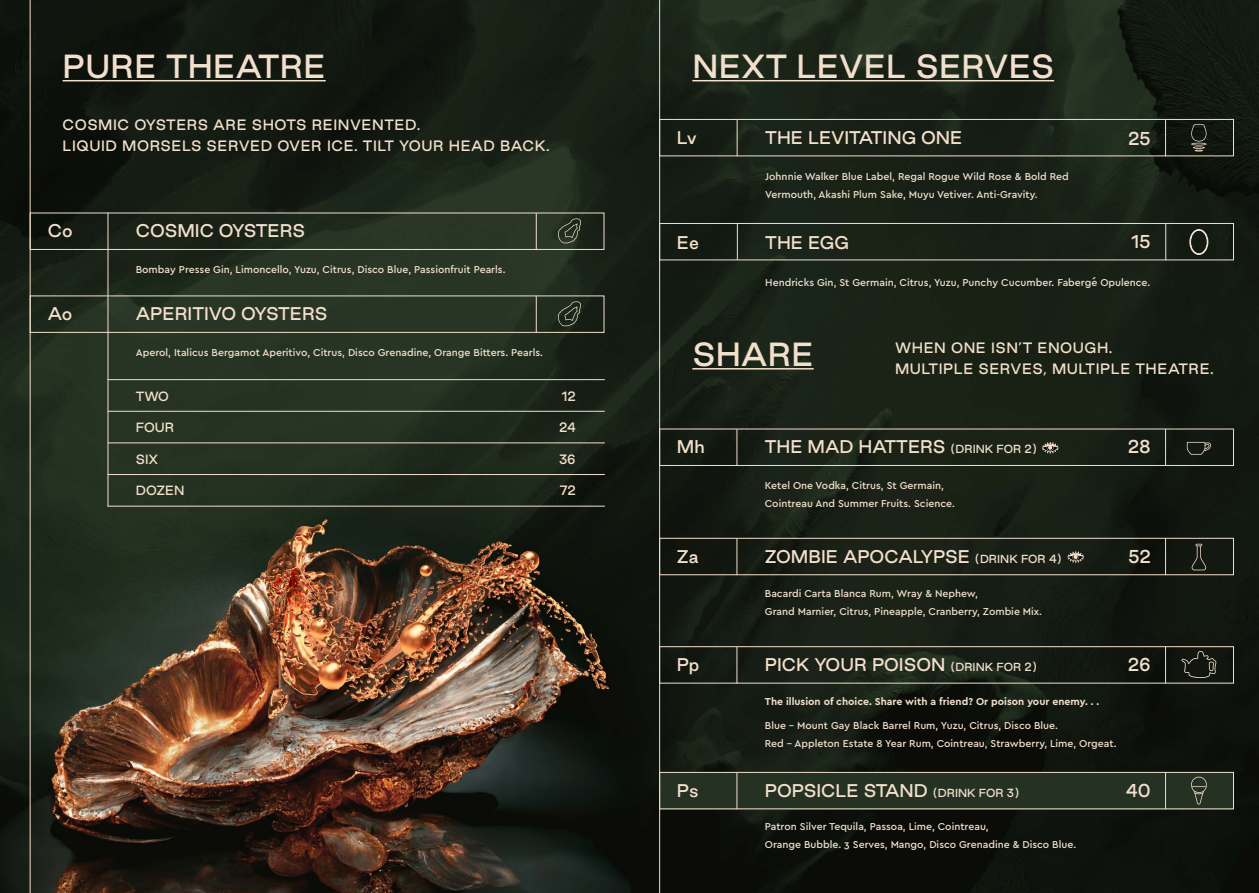
<style>
.page{position:relative;width:1259px;height:893px;background:#fff}
.page>*{position:absolute;margin:0;border:0;box-sizing:border-box;transform-origin:0 0}
.t1{font:500 30px "Good Sans";letter-spacing:.01em;color:#f2dfcc}
.t2{font:500 16.5px "Good Sans";color:#f2dfcc}
.t3{font:500 13.5px/21px "Good Sans";letter-spacing:.04em;color:#f2dfcc}
.t4{font:500 12px "Good Sans";color:#f2dfcc}
.t5{font:500 10.5px/18px "Cera GR";color:#f2dfcc}
.t6{font:700 10.5px "Cera GR";color:#f2dfcc}
.s1{font-size:10.5px}
</style>
<div class="page">
<img style="left:0;top:0;width:1259px;height:893px">
<hr style="left:63px;top:80px;width:263px;height:1px;background:#f2dfcc">
<hr style="left:692px;top:368px;width:121px;height:2px;background:#f2dfcc">
<hr style="left:736px;top:429px;width:1px;height:37px;background:#f2dfcc">
<hr style="left:1165px;top:429px;width:1px;height:37px;background:#f2dfcc">
<svg style="left:1042px;top:442px;width:16px;height:12px"></svg>
<div style="left:659px;top:429px;width:574px;height:37px;border:1px solid #f2dfcc"></div>
<div style="left:659px;top:646px;width:574px;height:37px;border:1px solid #f2dfcc"></div>
<hr style="left:736px;top:647px;width:1px;height:36px;background:#f2dfcc">
<hr style="left:1165px;top:646px;width:1px;height:37px;background:#f2dfcc">
<div style="left:659px;top:772px;width:574px;height:37px;background:#253123"></div>
<div style="left:659px;top:772px;width:574px;height:37px;border:1px solid #f2dfcc"></div>
<hr style="left:736px;top:772px;width:1px;height:37px;background:#f2dfcc">
<hr style="left:1165px;top:773px;width:1px;height:36px;background:#f2dfcc">
<div style="left:659px;top:538px;width:574px;height:37px;border:1px solid #f2dfcc"></div>
<hr style="left:736px;top:538px;width:1px;height:37px;background:#f2dfcc">
<hr style="left:1165px;top:538px;width:1px;height:37px;background:#f2dfcc">
<svg style="left:1067px;top:551px;width:16px;height:12px"></svg>
<hr style="left:536px;top:213px;width:1px;height:37px;background:#f2dfcc">
<div style="left:30px;top:213px;width:574px;height:37px;border:1px solid #f2dfcc"></div>
<svg style="left:557px;top:218px;width:24px;height:25px"></svg>
<svg style="left:557px;top:301px;width:24px;height:25px"></svg>
<div style="left:30px;top:296px;width:574px;height:37px;border:1px solid #f2dfcc"></div>
<hr style="left:536px;top:296px;width:1px;height:37px;background:#f2dfcc">
<hr style="left:108px;top:213px;width:1px;height:293px;background:#f2dfcc">
<hr style="left:108px;top:411px;width:497px;height:1px;background:#f2dfcc">
<hr style="left:108px;top:442px;width:497px;height:1px;background:#f2dfcc">
<hr style="left:108px;top:474px;width:497px;height:1px;background:#f2dfcc">
<hr style="left:108px;top:379px;width:497px;height:1px;background:#f2dfcc">
<hr style="left:108px;top:506px;width:497px;height:1px;background:#f2dfcc">
<hr style="left:659px;top:0;width:1px;height:893px;background:#f2dfcc">
<hr style="left:30px;top:0;width:1px;height:893px;background:#f2dfcc">
<hr style="left:692px;top:80px;width:362px;height:1px;background:#f2dfcc">
<svg style="left:1186px;top:442px;width:25px;height:13px"></svg>
<svg style="left:1181px;top:650px;width:35px;height:28px"></svg>
<svg style="left:1191px;top:777px;width:15px;height:27px"></svg>
<svg style="left:1191px;top:544px;width:15px;height:26px"></svg>
<div style="left:659px;top:119px;width:574px;height:37px;border:1px solid #f2dfcc"></div>
<hr style="left:1165px;top:120px;width:1px;height:36px;background:#f2dfcc">
<hr style="left:737px;top:119px;width:1px;height:37px;background:#f2dfcc">
<svg style="left:1190px;top:124px;width:17px;height:27px"></svg>
<hr style="left:737px;top:223px;width:1px;height:37px;background:#f2dfcc">
<div style="left:659px;top:223px;width:574px;height:37px;border:1px solid #f2dfcc"></div>
<hr style="left:1165px;top:223px;width:1px;height:37px;background:#f2dfcc">
<svg style="left:1189px;top:229px;width:19px;height:26px"></svg>
<svg style="left:1092px;top:277px;width:4px;height:3px"></svg>
<h1 class="t1" style="left:63px;top:44px;width:265px">PURE THEATRE</h1>
<p class="t3" style="left:63px;top:114px;width:489px">COSMIC OYSTERS ARE SHOTS REINVENTED.<br>LIQUID MORSELS SERVED OVER ICE. TILT YOUR HEAD BACK.</p>
<h2 class="t2" style="left:48px;top:219px;width:26px">Co</h2>
<h2 class="t2" style="left:136px;top:219px;width:171px">COSMIC OYSTERS</h2>
<p class="t5" style="left:136px;top:261px;width:371px">Bombay Presse Gin, Limoncello, Yuzu, Citrus, Disco Blue, Passionfruit Pearls.</p>
<h2 class="t2" style="left:48px;top:302px;width:26px">Ao</h2>
<h2 class="t2" style="left:136px;top:302px;width:193px">APERITIVO OYSTERS</h2>
<p class="t5" style="left:136px;top:344px;width:409px">Aperol, Italicus Bergamot Aperitivo, Citrus, Disco Grenadine, Orange Bitters. Pearls.</p>
<p class="t4" style="left:136px;top:387px;width:35px">TWO</p>
<p class="t4" style="left:136px;top:419px;width:40px">FOUR</p>
<p class="t4" style="left:136px;top:450px;width:24px">SIX</p>
<p class="t4" style="left:136px;top:482px;width:50px">DOZEN</p>
<p class="t4" style="left:562px;top:387px;width:15px">12</p>
<p class="t4" style="left:559px;top:419px;width:18px">24</p>
<p class="t4" style="left:559px;top:450px;width:18px">36</p>
<p class="t4" style="left:560px;top:482px;width:17px">72</p>
<h1 class="t1" style="left:692px;top:44px;width:363px">NEXT LEVEL SERVES</h1>
<h2 class="t2" style="left:677px;top:125px;width:22px">Lv</h2>
<h2 class="t2" style="left:765px;top:125px;width:199px">THE LEVITATING ONE</h2>
<p class="t5" style="left:765px;top:167px;width:305px">Johnnie Walker Blue Label, Regal Rogue Wild Rose &amp; Bold Red<br>Vermouth, Akashi Plum Sake, Muyu Vetiver. Anti-Gravity.</p>
<h2 class="t2" style="left:1128px;top:126px;width:24px">25</h2>
<h2 class="t2" style="left:1131px;top:230px;width:21px">15</h2>
<h2 class="t2" style="left:677px;top:230px;width:24px">Ee</h2>
<h2 class="t2" style="left:765px;top:230px;width:85px">THE EGG</h2>
<p class="t5" style="left:765px;top:273px;width:386px">Hendricks Gin, St Germain, Citrus, Yuzu, Punchy Cucumber. Faberge Opulence.</p>
<h1 class="t1" style="left:692px;top:332px;width:123px">SHARE</h1>
<p class="t3" style="left:895px;top:337px;width:320px">WHEN ONE ISN’T ENOUGH.<br>MULTIPLE SERVES, MULTIPLE THEATRE.</p>
<h2 class="t2" style="left:677px;top:435px;width:29px">Mh</h2>
<h2 class="t2" style="left:765px;top:435px;width:274px">THE MAD HATTERS <span class="s1">(DRINK FOR 2)</span></h2>
<p class="t5" style="left:765px;top:477px;width:192px">Ketel One Vodka, Citrus, St Germain,<br>Cointreau And Summer Fruits. Science.</p>
<h2 class="t2" style="left:1127px;top:435px;width:25px">28</h2>
<h2 class="t2" style="left:677px;top:544px;width:23px">Za</h2>
<h2 class="t2" style="left:765px;top:544px;width:298px">ZOMBIE APOCALYPSE <span class="s1">(DRINK FOR 4)</span></h2>
<p class="t5" style="left:765px;top:585px;width:279px">Bacardi Carta Blanca Rum, Wray &amp; Nephew,<br>Grand Marnier, Citrus, Pineapple, Cranberry, Zombie Mix.</p>
<h2 class="t2" style="left:1128px;top:544px;width:24px">52</h2>
<h2 class="t2" style="left:677px;top:653px;width:24px">Pp</h2>
<h2 class="t2" style="left:765px;top:653px;width:274px">PICK YOUR POISON <span class="s1">(DRINK FOR 2)</span></h2>
<p class="t6" style="left:765px;top:695px;width:336px">The illusion of choice. Share with a friend? Or poison your enemy. . .</p>
<p class="t5" style="left:765px;top:716px;width:353px">Blue - Mount Gay Black Barrel Rum, Yuzu, Citrus, Disco Blue.<br>Red - Appleton Estate 8 Year Rum, Cointreau, Strawberry, Lime, Orgeat.</p>
<h2 class="t2" style="left:677px;top:778px;width:23px">Ps</h2>
<h2 class="t2" style="left:765px;top:778px;width:256px">POPSICLE STAND <span class="s1">(DRINK FOR 3)</span></h2>
<p class="t5" style="left:765px;top:818px;width:313px">Patron Silver Tequila, Passoa, Lime, Cointreau,<br>Orange Bubble. 3 Serves, Mango, Disco Grenadine &amp; Disco Blue.</p>
<h2 class="t2" style="left:1127px;top:653px;width:25px">26</h2>
<h2 class="t2" style="left:1126px;top:778px;width:26px">40</h2>
</div>
